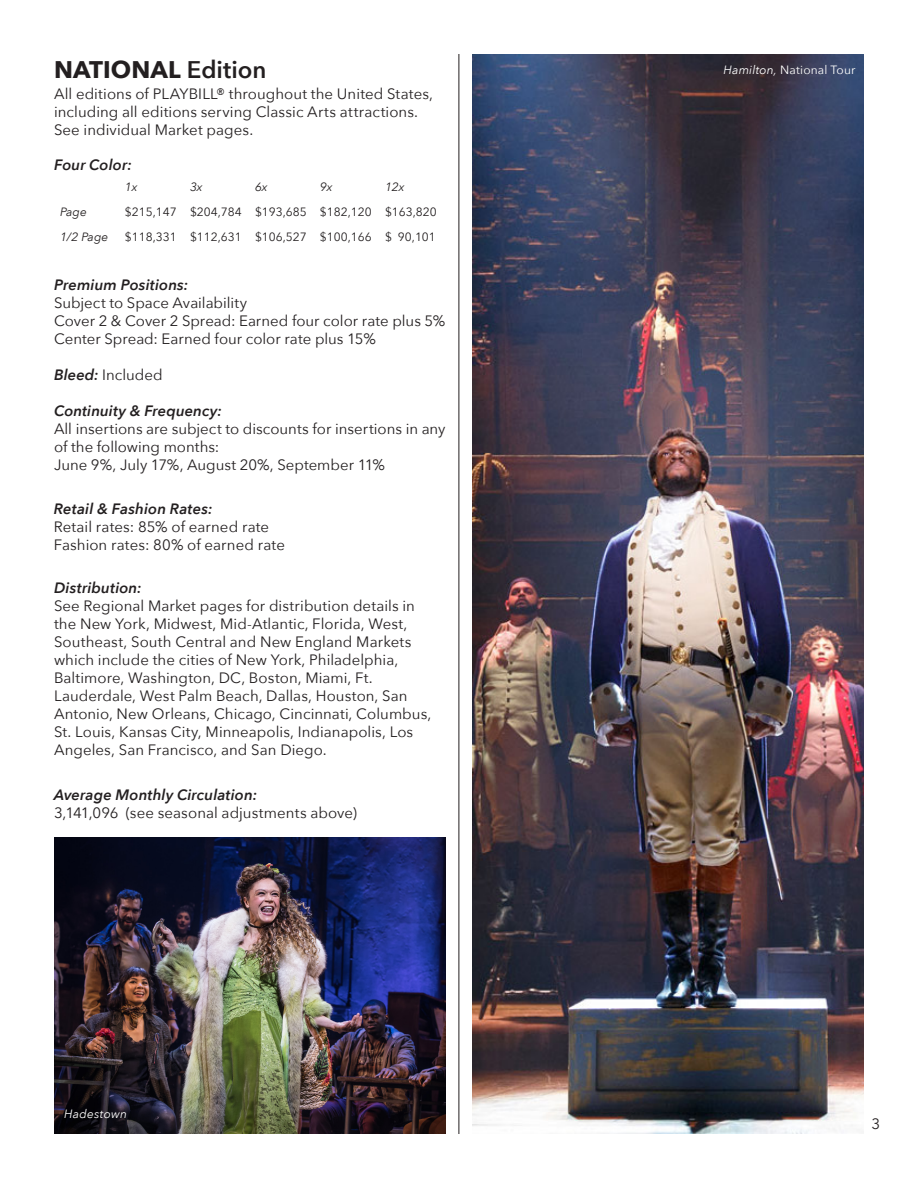
<style>
.page{position:relative;width:918px;height:1188px;background:#fff}
.page>*{position:absolute;margin:0;border:0;box-sizing:border-box;transform-origin:0 0}
.t1{font:700 24px "Avenir Next";letter-spacing:.005em;color:#231f20}
.t2{font:15px/18px "Avenir Next";letter-spacing:.005em;color:#231f20}
.t3{font:italic 600 15px "Avenir Next";letter-spacing:.005em;color:#231f20}
.t4{font:12px "Avenir Next";color:#231f20}
.t5{font:italic 12px "Avenir Next";color:#231f20}
.t6{font:12px "Avenir Next";letter-spacing:.01em;color:#fff}
.t7{font:italic 12px "Avenir Next";letter-spacing:.015em;color:#fff}
.s1{font-weight:600}
.s2{font-weight:600;font-style:italic}
.s3{font-style:italic}
</style>
<div class="page">
<img style="left:472px;top:54px;width:392px;height:1080px">
<hr style="left:459px;top:54px;width:1px;height:1080px;background:#231f20">
<img style="left:54px;top:838px;width:392px;height:296px">
<p class="t1" style="left:54px;top:49px;width:214px">NATIONAL <span class="s1">Edition</span></p>
<p class="t2" style="left:54px;top:84px;width:381px">All editions of PLAYBILL® throughout the United States, including all editions serving Classic Arts attractions.<br>See individual Market pages.</p>
<p class="t3" style="left:54px;top:151px;width:79px">Four Color:</p>
<p class="t5" style="left:125px;top:177px;width:14px">1x</p>
<p class="t5" style="left:190px;top:177px;width:14px">3x</p>
<p class="t5" style="left:255px;top:177px;width:14px">6x</p>
<p class="t5" style="left:320px;top:177px;width:14px">9x</p>
<p class="t5" style="left:385px;top:177px;width:21px">12x</p>
<p class="t5" style="left:60px;top:202px;width:28px">Page</p>
<p class="t4" style="left:125px;top:202px;width:53px">$215,147</p>
<p class="t4" style="left:190px;top:202px;width:53px">$204,784</p>
<p class="t4" style="left:255px;top:202px;width:53px">$193,685</p>
<p class="t4" style="left:320px;top:202px;width:53px">$182,120</p>
<p class="t4" style="left:385px;top:202px;width:53px">$163,820</p>
<p class="t5" style="left:60px;top:227px;width:50px">1/2 Page</p>
<p class="t4" style="left:125px;top:227px;width:53px">$118,331</p>
<p class="t4" style="left:190px;top:227px;width:53px">$112,631</p>
<p class="t4" style="left:255px;top:227px;width:53px">$106,527</p>
<p class="t4" style="left:320px;top:227px;width:53px">$100,166</p>
<p class="t4" style="left:385px;top:227px;width:52px">$ 90,101</p>
<p class="t3" style="left:54px;top:272px;width:136px">Premium Positions:</p>
<p class="t2" style="left:54px;top:293px;width:195px">Subject to Space Availability</p>
<p class="t2" style="left:54px;top:311px;width:393px">Cover 2 &amp; Cover 2 Spread: Earned four color rate plus 5%</p>
<p class="t2" style="left:54px;top:329px;width:323px">Center Spread: Earned four color rate plus 15%</p>
<p class="t2" style="left:54px;top:365px;width:110px"><span class="s2">Bleed:</span> Included</p>
<p class="t3" style="left:54px;top:398px;width:170px">Continuity &amp; Frequency:</p>
<p class="t2" style="left:54px;top:419px;width:393px">All insertions are subject to discounts for insertions in any of the following months:</p>
<p class="t2" style="left:54px;top:455px;width:333px">June 9%, July 17%, August 20%, September 11%</p>
<p class="t3" style="left:54px;top:496px;width:160px">Retail &amp; Fashion Rates:</p>
<p class="t2" style="left:54px;top:518px;width:217px">Retail rates: 85% of earned rate</p>
<p class="t2" style="left:54px;top:536px;width:233px">Fashion rates: 80% of earned rate</p>
<p class="t3" style="left:54px;top:575px;width:89px">Distribution:</p>
<p class="t2" style="left:54px;top:596px;width:379px">See Regional Market pages for distribution details in the New York, Midwest, Mid-Atlantic, Florida, West, Southeast, South Central and New England Markets which include the cities of New York, Philadelphia, Baltimore, Washington, DC, Boston, Miami, Ft.<br>Lauderdale, West Palm Beach, Dallas, Houston, San Antonio, New Orleans, Chicago, Cincinnati, Columbus, St. Louis, Kansas City, Minneapolis, Indianapolis, Los Angeles, San Francisco, and San Diego.</p>
<p class="t3" style="left:54px;top:782px;width:205px">Average Monthly Circulation:</p>
<p class="t2" style="left:54px;top:803px;width:305px">3,141,096 (see seasonal adjustments above)</p>
<p class="t7" style="left:64px;top:1104px;width:64px">Hadestown</p>
<p class="t6" style="left:724px;top:59px;width:134px"><span class="s3">Hamilton,</span> National Tour</p>
<p class="t2" style="left:872px;top:1114px;width:10px">3</p>
</div>
